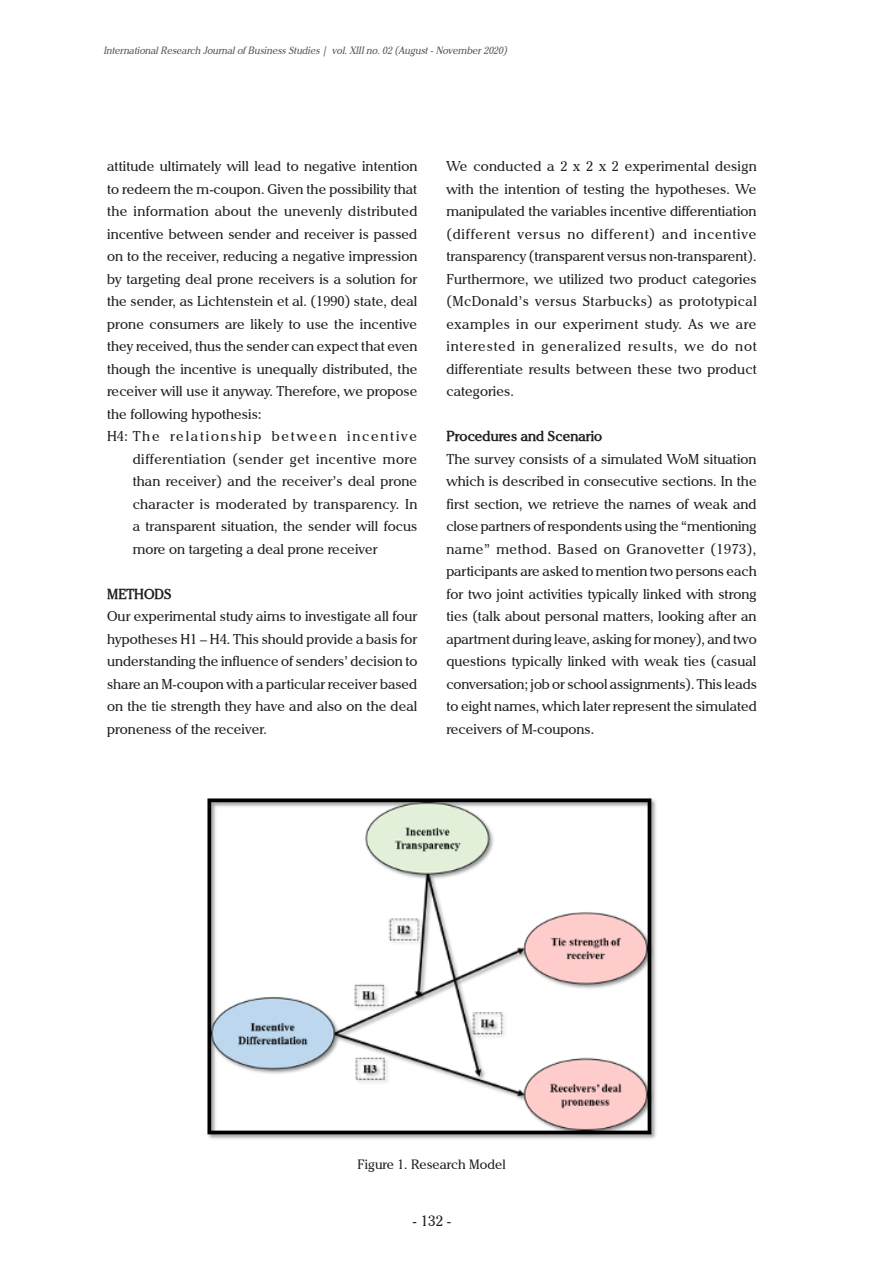
<style>
.page{position:relative;width:893px;height:1263px;background:#fff}
.page>*{position:absolute;margin:0;border:0;box-sizing:border-box;transform-origin:0 0}
.t1{font:15px "Chelsey";color:#231f20}
.BODY_COPY{font:14.25px/22.5px "Chelsey";color:#231f20;text-align:justify}
.BODY_COPY-2{font:700 14.25px "Chelsey";color:#231f20}
.t2{font:13.5px "Chelsey";color:#231f20}
.t3{font:italic 10.5px "Chelsey";color:#57585a;scale:.94 1}
</style>
<div class="page">
<img style="left:207px;top:798px;width:449px;height:341px">
<p class="t3" style="left:103px;top:44px;width:431px">International Research Journal of Business Studies | vol. XIII no. 02 (August - November 2020)</p>
<p class="BODY_COPY" style="left:107px;top:155px;width:312px">attitude ultimately will lead to negative intention to redeem the m-coupon. Given the possibility that the information about the unevenly distributed incentive between sender and receiver is passed on to the receiver, reducing a negative impression by targeting deal prone receivers is a solution for the sender, as Lichtenstein et al. (1990) state, deal prone consumers are likely to use the incentive they received, thus the sender can expect that even though the incentive is unequally distributed, the receiver will use it anyway. Therefore, we propose the following hypothesis:</p>
<p class="BODY_COPY" style="left:133px;top:425px;width:286px;text-indent:-26px">H4: The relationship between incentive differentiation (sender get incentive more than receiver) and the receiver’s deal prone character is moderated by transparency. In a transparent situation, the sender will focus more on targeting a deal prone receiver</p>
<p class="BODY_COPY-2" style="left:107px;top:584px;width:66px">METHODS</p>
<p class="BODY_COPY" style="left:107px;top:605px;width:312px">Our experimental study aims to investigate all four hypotheses H1 – H4. This should provide a basis for understanding the influence of senders’ decision to share an M-coupon with a particular receiver based on the tie strength they have and also on the deal proneness of the receiver.</p>
<p class="BODY_COPY" style="left:446px;top:155px;width:312px">We conducted a 2 x 2 x 2 experimental design with the intention of testing the hypotheses. We manipulated the variables incentive differentiation (different versus no different) and incentive transparency (transparent versus non-transparent).<br>Furthermore, we utilized two product categories (McDonald’s versus Starbucks) as prototypical examples in our experiment study. As we are interested in generalized results, we do not differentiate results between these two product categories.</p>
<p class="BODY_COPY-2" style="left:446px;top:427px;width:157px">Procedures and Scenario</p>
<p class="BODY_COPY" style="left:446px;top:447px;width:312px">The survey consists of a simulated WoM situation which is described in consecutive sections. In the first section, we retrieve the names of weak and close partners of respondents using the “mentioning name” method. Based on Granovetter (1973), participants are asked to mention two persons each for two joint activities typically linked with strong ties (talk about personal matters, looking after an apartment during leave, asking for money), and two questions typically linked with weak ties (casual conversation; job or school assignments). This leads to eight names, which later represent the simulated receivers of M-coupons.</p>
<p class="t2" style="left:358px;top:1156px;width:150px">Figure 1. Research Model</p>
<p class="t1" style="left:412px;top:1212px;width:40px">- 132 -</p>
</div>
